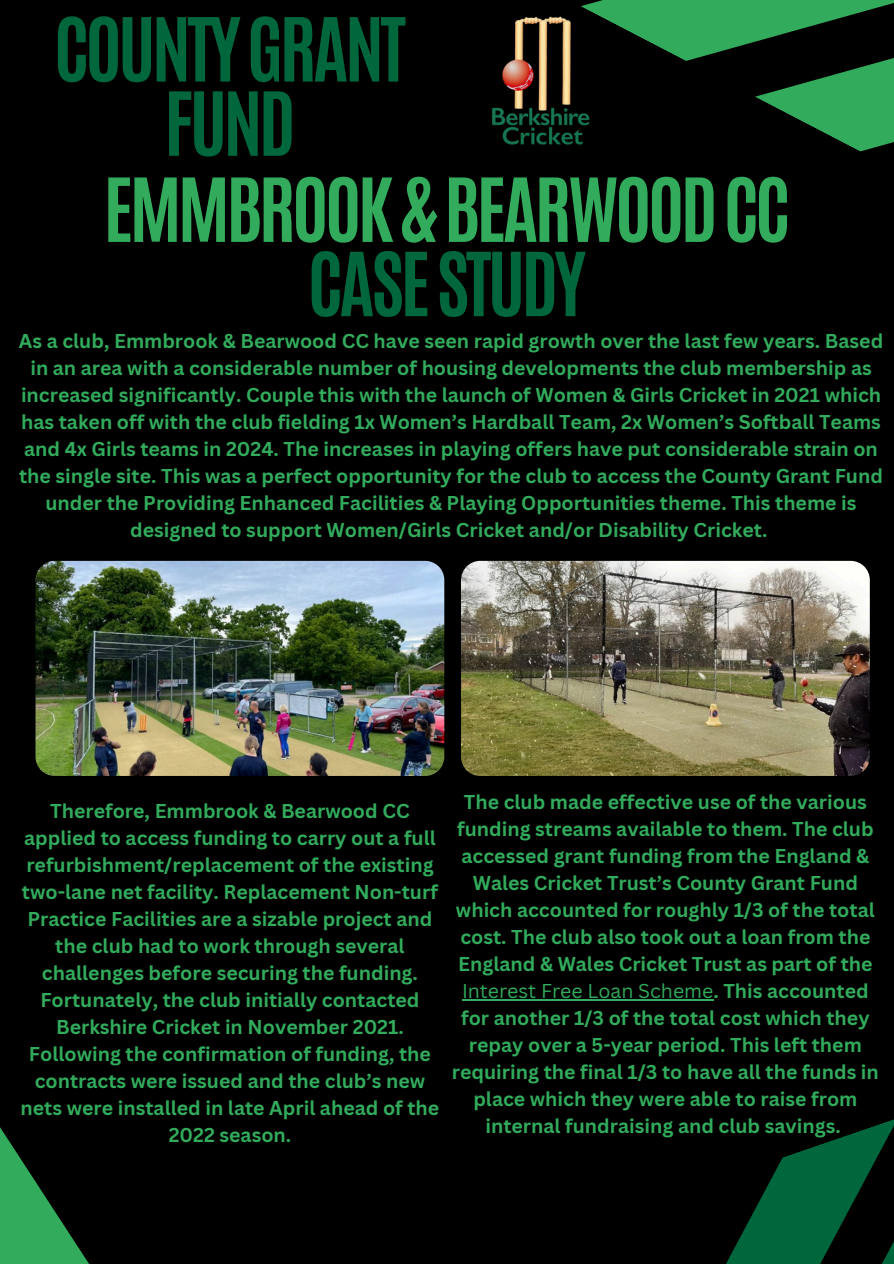
<style>
.page{position:relative;width:894px;height:1264px;background:#fff}
.page>*{position:absolute;margin:0;border:0;box-sizing:border-box;transform-origin:0 0}
.t1{font:700 75px/74.2px "Antonio";letter-spacing:-.05em;color:#00663c;text-align:center}
.t2{font:700 75px "Antonio";letter-spacing:-.05em;color:#32ab5c}
.t3{font:700 19.5px/27px "Canva Sans";color:#32ab5c;text-align:center}
.s1{font-weight:400}
</style>
<div class="page">
<div style="left:0;top:0;width:893px;height:1263px;background:#000"></div>
<svg style="left:634px;top:0;width:259px;height:152px"></svg>
<img style="left:492px;top:0;width:142px;height:145px">
<svg style="left:0;top:1127px;width:89px;height:136px"></svg>
<svg style="left:657px;top:999px;width:236px;height:264px"></svg>
<img style="left:461px;top:561px;width:408px;height:215px">
<hr style="left:462px;top:999px;width:251px;height:1px;background:#32ab5c">
<img style="left:36px;top:561px;width:408px;height:215px">
<h1 class="t1" style="left:54px;top:13px;width:353px">COUNTY GRANT<br>FUND</h1>
<h1 class="t2" style="left:103px;top:153px;width:688px">EMMBROOK &amp; BEARWOOD CC</h1>
<h1 class="t1" style="left:307px;top:248px;width:280px">CASE STUDY</h1>
<p class="t3" style="left:19px;top:327px;width:865px">As a club, Emmbrook &amp; Bearwood CC have seen rapid growth over the last few years. Based in an area with a considerable number of housing developments the club membership as increased significantly. Couple this with the launch of Women &amp; Girls Cricket in 2021 which has taken off with the club fielding 1x Women’s Hardball Team, 2x Women’s Softball Teams and 4x Girls teams in 2024. The increases in playing offers have put considerable strain on the single site. This was a perfect opportunity for the club to access the County Grant Fund under the Providing Enhanced Facilities &amp; Playing Opportunities theme. This theme is designed to support Women/Girls Cricket and/or Disability Cricket.</p>
<p class="t3" style="left:21px;top:797px;width:420px">Therefore, Emmbrook &amp; Bearwood CC applied to access funding to carry out a full refurbishment/replacement of the existing two-lane net facility. Replacement Non-turf Practice Facilities are a sizable project and the club had to work through several challenges before securing the funding.<br>Fortunately, the club initially contacted Berkshire Cricket in November 2021.<br>Following the confirmation of funding, the contracts were issued and the club’s new nets were installed in late April ahead of the 2022 season.</p>
<p class="t3" style="left:452px;top:788px;width:428px">The club made effective use of the various funding streams available to them. The club accessed grant funding from the England &amp; Wales Cricket Trust’s County Grant Fund which accounted for roughly 1/3 of the total cost. The club also took out a loan from the England &amp; Wales Cricket Trust as part of the <span class="s1">Interest Free Loan Scheme</span>. This accounted for another 1/3 of the total cost which they repay over a 5-year period. This left them requiring the final 1/3 to have all the funds in place which they were able to raise from internal fundraising and club savings.</p>
</div>
